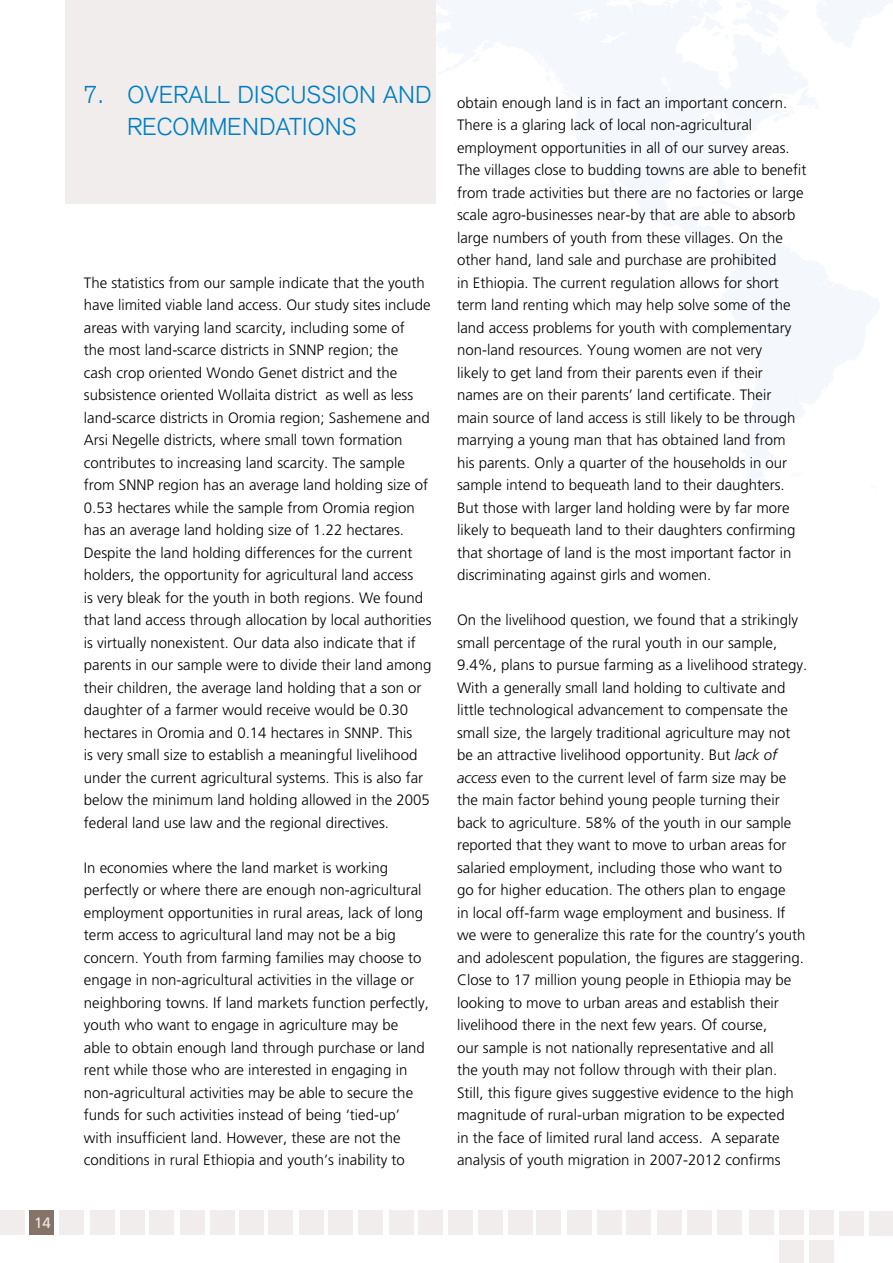
<style>
.page{position:relative;width:893px;height:1263px;background:#fff}
.page>*{position:absolute;margin:0;border:0;box-sizing:border-box;transform-origin:0 0}
.t1{font:300 24px/31.5px "Akzidenz Grotesk";letter-spacing:.01em;color:#007dc3}
.t2{font:300 15px/22.5px "Frutiger";color:#000}
.t3{font:15px "Frutiger";color:#edeae8}
.s1{font-style:italic}
</style>
<div class="page">
<div style="left:0;top:1210px;width:25px;height:25px;background:#f0edec"></div>
<div style="left:180px;top:1210px;width:25px;height:25px;background:#f0edec"></div>
<div style="left:389px;top:1210px;width:24px;height:25px;background:#f0edec"></div>
<div style="left:657px;top:1210px;width:25px;height:25px;background:#f0edec"></div>
<div style="left:210px;top:1210px;width:25px;height:25px;background:#f0edec"></div>
<div style="left:478px;top:1210px;width:25px;height:25px;background:#f0edec"></div>
<div style="left:418px;top:1210px;width:25px;height:25px;background:#f0edec"></div>
<div style="left:687px;top:1210px;width:25px;height:25px;background:#f0edec"></div>
<div style="left:59px;top:1210px;width:25px;height:25px;background:#f0edec"></div>
<div style="left:268px;top:1210px;width:25px;height:25px;background:#f0edec"></div>
<div style="left:536px;top:1210px;width:25px;height:25px;background:#f0edec"></div>
<div style="left:239px;top:1210px;width:25px;height:25px;background:#f0edec"></div>
<div style="left:508px;top:1210px;width:25px;height:25px;background:#f0edec"></div>
<div style="left:448px;top:1210px;width:25px;height:25px;background:#f0edec"></div>
<div style="left:717px;top:1210px;width:24px;height:25px;background:#f0edec"></div>
<div style="left:90px;top:1210px;width:25px;height:25px;background:#f0edec"></div>
<div style="left:299px;top:1210px;width:24px;height:25px;background:#f0edec"></div>
<div style="left:567px;top:1210px;width:25px;height:25px;background:#f0edec"></div>
<div style="left:120px;top:1210px;width:24px;height:25px;background:#f0edec"></div>
<div style="left:328px;top:1210px;width:25px;height:25px;background:#f0edec"></div>
<div style="left:597px;top:1210px;width:25px;height:25px;background:#f0edec"></div>
<div style="left:149px;top:1210px;width:25px;height:25px;background:#f0edec"></div>
<div style="left:358px;top:1210px;width:25px;height:25px;background:#f0edec"></div>
<div style="left:626px;top:1210px;width:25px;height:25px;background:#f0edec"></div>
<div style="left:749px;top:1210px;width:25px;height:25px;background:#f0edec"></div>
<div style="left:779px;top:1210px;width:25px;height:25px;background:#f0edec"></div>
<div style="left:779px;top:1240px;width:25px;height:23px;background:#f0edec"></div>
<div style="left:809px;top:1210px;width:24px;height:25px;background:#f0edec"></div>
<div style="left:809px;top:1240px;width:24px;height:23px;background:#f0edec"></div>
<div style="left:840px;top:1211px;width:24px;height:25px;background:#f0edec"></div>
<div style="left:869px;top:1211px;width:24px;height:25px;background:#f0edec"></div>
<div style="left:30px;top:1210px;width:24px;height:25px;background:#867367"></div>
<svg style="left:427px;top:0;width:452px;height:456px"></svg>
<svg style="left:742px;top:456px;width:34px;height:33px"></svg>
<svg style="left:743px;top:432px;width:8px;height:16px"></svg>
<svg style="left:702px;top:187px;width:94px;height:69px"></svg>
<svg style="left:521px;top:311px;width:5px;height:4px"></svg>
<svg style="left:692px;top:0;width:201px;height:49px"></svg>
<div style="left:65px;top:0;width:371px;height:203px;background:#f0edec"></div>
<p class="t3" style="left:34px;top:1214px;width:18px">14</p>
<h1 class="t1" style="left:127px;top:79px;width:306px;text-indent:-43px">7. OVERALL DISCUSSION AND<br>RECOMMENDATIONS</h1>
<p class="t2" style="left:457px;top:91px;width:351px">obtain enough land is in fact an important concern.<br>There is a glaring lack of local non-agricultural employment opportunities in all of our survey areas.<br>The villages close to budding towns are able to benefit from trade activities but there are no factories or large scale agro-businesses near-by that are able to absorb large numbers of youth from these villages. On the other hand, land sale and purchase are prohibited<br>in Ethiopia. The current regulation allows for short term land renting which may help solve some of the land access problems for youth with complementary non-land resources. Young women are not very<br>likely to get land from their parents even if their names are on their parents’ land certificate. Their main source of land access is still likely to be through marrying a young man that has obtained land from his parents. Only a quarter of the households in our sample intend to bequeath land to their daughters.<br>But those with larger land holding were by far more likely to bequeath land to their daughters confirming that shortage of land is the most important factor in discriminating against girls and women.</p>
<p class="t2" style="left:457px;top:609px;width:352px">On the livelihood question, we found that a strikingly small percentage of the rural youth in our sample, 9.4%, plans to pursue farming as a livelihood strategy.<br>With a generally small land holding to cultivate and little technological advancement to compensate the small size, the largely traditional agriculture may not be an attractive livelihood opportunity. But <span class="s1">lack of access</span> even to the current level of farm size may be the main factor behind young people turning their back to agriculture. 58% of the youth in our sample reported that they want to move to urban areas for salaried employment, including those who want to<br>go for higher education. The others plan to engage<br>in local off-farm wage employment and business. If we were to generalize this rate for the country’s youth and adolescent population, the figures are staggering.<br>Close to 17 million young people in Ethiopia may be looking to move to urban areas and establish their livelihood there in the next few years. Of course,<br>our sample is not nationally representative and all<br>the youth may not follow through with their plan.<br>Still, this figure gives suggestive evidence to the high magnitude of rural-urban migration to be expected<br>in the face of limited rural land access. A separate analysis of youth migration in 2007-2012 confirms</p>
<p class="t2" style="left:84px;top:271px;width:349px">The statistics from our sample indicate that the youth have limited viable land access. Our study sites include areas with varying land scarcity, including some of<br>the most land-scarce districts in SNNP region; the<br>cash crop oriented Wondo Genet district and the subsistence oriented Wollaita district as well as less land-scarce districts in Oromia region; Sashemene and Arsi Negelle districts, where small town formation contributes to increasing land scarcity. The sample from SNNP region has an average land holding size of 0.53 hectares while the sample from Oromia region has an average land holding size of 1.22 hectares.<br>Despite the land holding differences for the current holders, the opportunity for agricultural land access<br>is very bleak for the youth in both regions. We found that land access through allocation by local authorities is virtually nonexistent. Our data also indicate that if parents in our sample were to divide their land among their children, the average land holding that a son or daughter of a farmer would receive would be 0.30 hectares in Oromia and 0.14 hectares in SNNP. This<br>is very small size to establish a meaningful livelihood under the current agricultural systems. This is also far below the minimum land holding allowed in the 2005 federal land use law and the regional directives.</p>
<p class="t2" style="left:84px;top:856px;width:347px">In economies where the land market is working perfectly or where there are enough non-agricultural employment opportunities in rural areas, lack of long term access to agricultural land may not be a big concern. Youth from farming families may choose to engage in non-agricultural activities in the village or neighboring towns. If land markets function perfectly, youth who want to engage in agriculture may be<br>able to obtain enough land through purchase or land rent while those who are interested in engaging in non-agricultural activities may be able to secure the funds for such activities instead of being ‘tied-up’ with insufficient land. However, these are not the conditions in rural Ethiopia and youth’s inability to</p>
</div>
